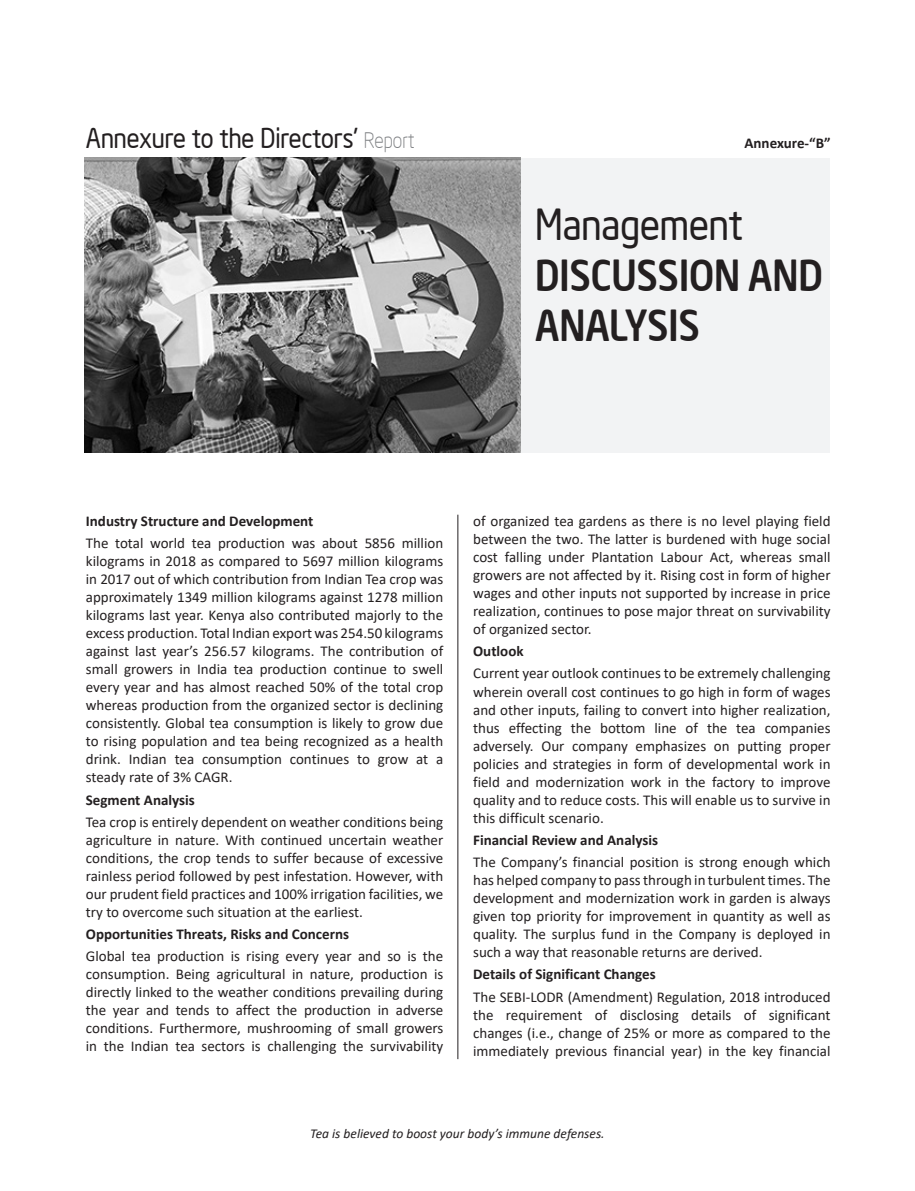
<style>
.page{position:relative;width:915px;height:1191px;background:#fff}
.page>*{position:absolute;margin:0;border:0;box-sizing:border-box;transform-origin:0 0}
.t1{font:500 42px/50.4px "Neo Sans Intel";color:#231f20;scale:.9 1}
.t2{font:27px "Neo Sans Intel";color:#231f20;scale:.9 1}
.t3{font:15px/18px "Calibri";color:#231f20;text-align:justify}
.t4{font:700 15px "Calibri";color:#231f20}
.t5{font:italic 13.5px "Calibri";color:#231f20}
.s1{font-weight:300;font-size:21px;color:#808285}
.s2{font-weight:400}
.s3{font-weight:700}
</style>
<div class="page">
<div style="left:85px;top:158px;width:744px;height:295px;background:#f2f3f4"></div>
<img style="left:85px;top:158px;width:435px;height:295px">
<hr style="left:457px;top:514px;width:1px;height:545px;background:#231f20">
<p class="t2" style="left:86px;top:121px;width:367px">Annexure to the Directors' <span class="s1">Report</span></p>
<p class="t4" style="left:744px;top:133px;width:88px">Annexure-“B”</p>
<p class="t1" style="left:535px;top:199px;width:321px"><span class="s2">Management<br></span>DISCUSSION AND<br>ANALYSIS</p>
<p class="t3" style="left:86px;top:509px;width:359px;line-height:22.2px"><span class="s3">Industry Structure and Development<br></span>The total world tea production was about 5856 million</p>
<p class="t3" style="left:86px;top:552px;width:359px">kilograms in 2018 as compared to 5697 million kilograms in 2017 out of which contribution from Indian Tea crop was approximately 1349 million kilograms against 1278 million kilograms last year. Kenya also contributed majorly to the excess production. Total Indian export was 254.50 kilograms against last year’s 256.57 kilograms. The contribution of small growers in India tea production continue to swell every year and has almost reached 50% of the total crop whereas production from the organized sector is declining consistently. Global tea consumption is likely to grow due to rising population and tea being recognized as a health drink. Indian tea consumption continues to grow at a steady rate of 3% CAGR.</p>
<p class="t3" style="left:86px;top:788px;width:359px;line-height:22.2px"><span class="s3">Segment Analysis<br></span>Tea crop is entirely dependent on weather conditions being</p>
<p class="t3" style="left:86px;top:830px;width:359px">agriculture in nature. With continued uncertain weather conditions, the crop tends to suffer because of excessive rainless period followed by pest infestation. However, with our prudent field practices and 100% irrigation facilities, we try to overcome such situation at the earliest.</p>
<p class="t3" style="left:86px;top:922px;width:359px;line-height:22.2px"><span class="s3">Opportunities Threats, Risks and Concerns<br></span>Global tea production is rising every year and so is the</p>
<p class="t3" style="left:86px;top:965px;width:359px">consumption. Being agricultural in nature, production is directly linked to the weather conditions prevailing during the year and tends to affect the production in adverse conditions. Furthermore, mushrooming of small growers in the Indian tea sectors is challenging the survivability</p>
<p class="t3" style="left:473px;top:511px;width:359px">of organized tea gardens as there is no level playing field between the two. The latter is burdened with huge social cost falling under Plantation Labour Act, whereas small growers are not affected by it. Rising cost in form of higher wages and other inputs not supported by increase in price realization, continues to pose major threat on survivability of organized sector.</p>
<p class="t3" style="left:473px;top:640px;width:359px;line-height:22.2px"><span class="s3">Outlook<br></span>Current year outlook continues to be extremely challenging</p>
<p class="t3" style="left:473px;top:682px;width:359px">wherein overall cost continues to go high in form of wages and other inputs, failing to convert into higher realization, thus effecting the bottom line of the tea companies adversely. Our company emphasizes on putting proper policies and strategies in form of developmental work in field and modernization work in the factory to improve quality and to reduce costs. This will enable us to survive in this difficult scenario.</p>
<p class="t3" style="left:473px;top:828px;width:359px;line-height:22.2px"><span class="s3">Financial Review and Analysis<br></span>The Company’s financial position is strong enough which</p>
<p class="t3" style="left:473px;top:870px;width:359px">has helped company to pass through in turbulent times. The development and modernization work in garden is always given top priority for improvement in quantity as well as quality. The surplus fund in the Company is deployed in such a way that reasonable returns are derived.</p>
<p class="t3" style="left:473px;top:963px;width:359px;line-height:22.2px"><span class="s3">Details of Significant Changes<br></span>The SEBI-LODR (Amendment) Regulation, 2018 introduced</p>
<p class="t3" style="left:473px;top:1005px;width:359px">the requirement of disclosing details of significant changes (i.e., change of 25% or more as compared to the immediately previous financial year) in the key financial</p>
<p class="t5" style="left:310px;top:1124px;width:296px">Tea is believed to boost your body’s immune defenses.</p>
</div>
